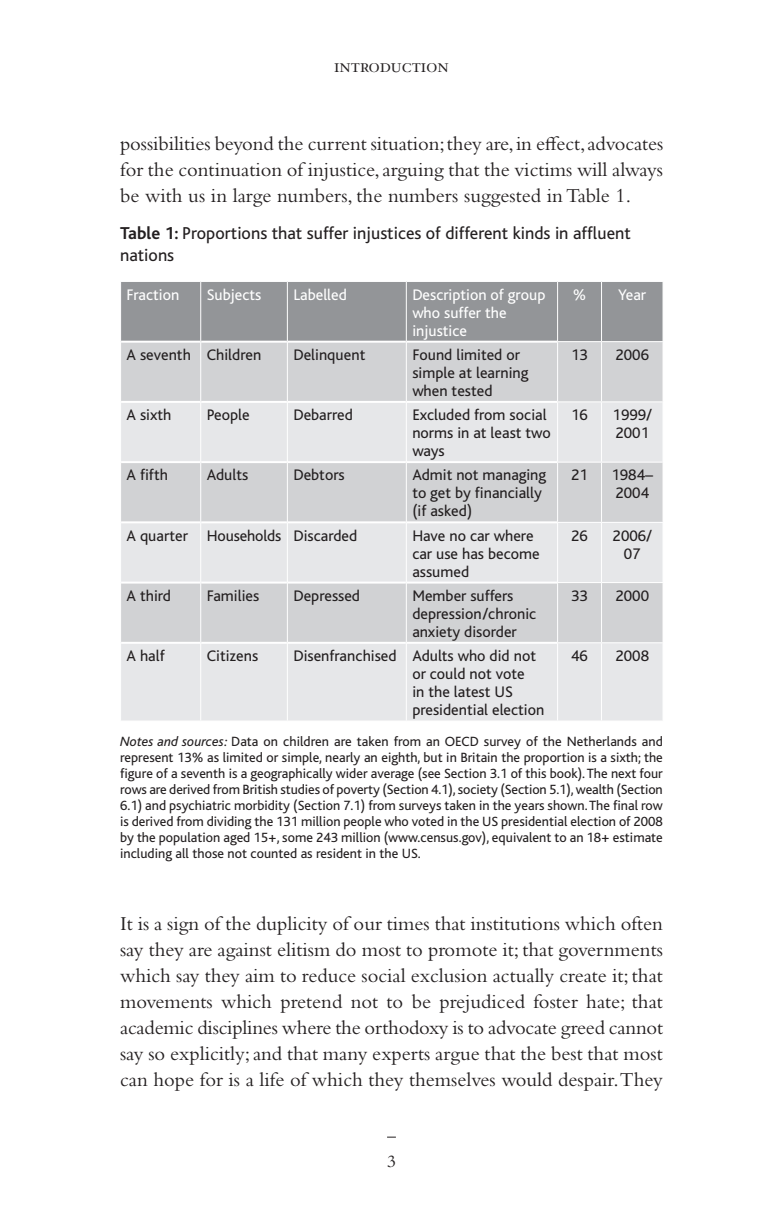
<style>
.page{position:relative;width:783px;height:1225px;background:#fff}
.page>*{position:absolute;margin:0;border:0;box-sizing:border-box;transform-origin:0 0}
.B1-_Body_text-1st_pa{font:20.6px/26px "Bembo Std";color:#231f20;text-align:justify}
.B2-_Body_text{font:20.6px/26px "Bembo Std";color:#231f20;text-align:justify}
.R1_-_Run_head-Book_C{font:20px "Bembo Std";color:#231f20}
.T1-Table_heading{font:18px/22px "Bliss";color:#231f20}
.t1{font:18px "Bembo Std";color:#231f20}
.T2-Table_style{font:16px/18px "Bliss";color:#231f20}
.T2-Table_style-2{font:16px/18px "Bliss";color:#fff}
.T3-Table_style_notes{font:14px/16px "Bliss";color:#231f20;text-align:justify}
.s1{font-weight:700}
.s2{font-style:italic}
</style>
<div class="page">
<div style="left:121px;top:282px;width:541px;height:59px;background:#939598"></div>
<div style="left:121px;top:342px;width:541px;height:59px;background:#d1d2d4"></div>
<svg style="left:121px;top:402px;width:541px;height:318px;background:#dedfe1"></svg>
<hr style="left:121px;top:341px;width:79px;height:2px;background:#fff">
<hr style="left:201px;top:341px;width:86px;height:2px;background:#fff">
<hr style="left:288px;top:341px;width:118px;height:2px;background:#fff">
<hr style="left:406px;top:341px;width:151px;height:2px;background:#fff">
<hr style="left:121px;top:401px;width:79px;height:2px;background:#fff">
<hr style="left:201px;top:401px;width:86px;height:2px;background:#fff">
<hr style="left:288px;top:401px;width:118px;height:2px;background:#fff">
<hr style="left:406px;top:401px;width:151px;height:2px;background:#fff">
<hr style="left:121px;top:461px;width:79px;height:2px;background:#fff">
<hr style="left:201px;top:461px;width:86px;height:2px;background:#fff">
<hr style="left:288px;top:461px;width:118px;height:2px;background:#fff">
<hr style="left:406px;top:461px;width:151px;height:2px;background:#fff">
<hr style="left:121px;top:521px;width:79px;height:2px;background:#fff">
<hr style="left:201px;top:521px;width:86px;height:2px;background:#fff">
<hr style="left:288px;top:521px;width:118px;height:2px;background:#fff">
<hr style="left:406px;top:521px;width:151px;height:2px;background:#fff">
<hr style="left:121px;top:581px;width:79px;height:2px;background:#fff">
<hr style="left:201px;top:581px;width:86px;height:2px;background:#fff">
<hr style="left:288px;top:581px;width:118px;height:2px;background:#fff">
<hr style="left:406px;top:581px;width:151px;height:2px;background:#fff">
<hr style="left:121px;top:642px;width:79px;height:2px;background:#fff">
<hr style="left:201px;top:642px;width:86px;height:2px;background:#fff">
<hr style="left:288px;top:642px;width:118px;height:2px;background:#fff">
<hr style="left:406px;top:642px;width:151px;height:2px;background:#fff">
<hr style="left:200px;top:282px;width:1px;height:60px;background:#fff">
<hr style="left:287px;top:282px;width:1px;height:60px;background:#fff">
<hr style="left:406px;top:282px;width:1px;height:60px;background:#fff">
<hr style="left:200px;top:342px;width:1px;height:60px;background:#fff">
<hr style="left:287px;top:342px;width:1px;height:60px;background:#fff">
<hr style="left:406px;top:342px;width:1px;height:60px;background:#fff">
<hr style="left:200px;top:402px;width:1px;height:60px;background:#fff">
<hr style="left:287px;top:402px;width:1px;height:60px;background:#fff">
<hr style="left:406px;top:402px;width:1px;height:60px;background:#fff">
<hr style="left:200px;top:462px;width:1px;height:60px;background:#fff">
<hr style="left:287px;top:462px;width:1px;height:60px;background:#fff">
<hr style="left:406px;top:462px;width:1px;height:60px;background:#fff">
<hr style="left:200px;top:522px;width:1px;height:60px;background:#fff">
<hr style="left:287px;top:522px;width:1px;height:60px;background:#fff">
<hr style="left:406px;top:522px;width:1px;height:60px;background:#fff">
<hr style="left:200px;top:582px;width:1px;height:61px;background:#fff">
<hr style="left:287px;top:582px;width:1px;height:61px;background:#fff">
<hr style="left:406px;top:582px;width:1px;height:61px;background:#fff">
<hr style="left:200px;top:643px;width:1px;height:77px;background:#fff">
<hr style="left:287px;top:643px;width:1px;height:77px;background:#fff">
<hr style="left:406px;top:643px;width:1px;height:77px;background:#fff">
<hr style="left:557px;top:282px;width:1px;height:59px;background:#fff">
<hr style="left:601px;top:282px;width:1px;height:59px;background:#fff">
<hr style="left:557px;top:342px;width:1px;height:59px;background:#fff">
<hr style="left:601px;top:342px;width:1px;height:59px;background:#fff">
<hr style="left:557px;top:402px;width:1px;height:59px;background:#fff">
<hr style="left:601px;top:402px;width:1px;height:59px;background:#fff">
<hr style="left:557px;top:461px;width:44px;height:1px;background:#fff">
<hr style="left:557px;top:462px;width:1px;height:60px;background:#fff">
<hr style="left:601px;top:461px;width:62px;height:1px;background:#fff">
<hr style="left:601px;top:462px;width:1px;height:60px;background:#fff">
<hr style="left:557px;top:522px;width:44px;height:1px;background:#fff">
<hr style="left:557px;top:523px;width:1px;height:59px;background:#fff">
<hr style="left:601px;top:522px;width:62px;height:1px;background:#fff">
<hr style="left:601px;top:523px;width:1px;height:59px;background:#fff">
<hr style="left:557px;top:582px;width:44px;height:1px;background:#fff">
<hr style="left:557px;top:583px;width:1px;height:59px;background:#fff">
<hr style="left:601px;top:582px;width:62px;height:1px;background:#fff">
<hr style="left:601px;top:583px;width:1px;height:59px;background:#fff">
<hr style="left:557px;top:642px;width:44px;height:1px;background:#fff">
<hr style="left:557px;top:643px;width:1px;height:77px;background:#fff">
<hr style="left:601px;top:642px;width:62px;height:1px;background:#fff">
<hr style="left:601px;top:643px;width:1px;height:77px;background:#fff">
<p class="R1_-_Run_head-Book_C" style="left:334px;top:54px;width:116px">introduction</p>
<p class="B2-_Body_text" style="left:120px;top:130px;width:544px">possibilities beyond the current situation; they are, in effect, advocates for the continuation of injustice, arguing that the victims will always be with us in large numbers, the numbers suggested in Table 1.</p>
<p class="T1-Table_heading" style="left:120px;top:222px;width:512px"><span class="s1">Table 1:</span> Proportions that suffer injustices of different kinds in affluent nations</p>
<p class="T2-Table_style-2" style="left:126px;top:286px;width:54px">Fraction</p>
<p class="T2-Table_style-2" style="left:207px;top:286px;width:56px">Subjects</p>
<p class="T2-Table_style-2" style="left:293px;top:286px;width:55px">Labelled</p>
<p class="T2-Table_style-2" style="left:412px;top:286px;width:134px">Description of group who suffer the injustice</p>
<p class="T2-Table_style-2" style="left:572px;top:286px;width:15px">%</p>
<p class="T2-Table_style-2" style="left:618px;top:286px;width:29px">Year</p>
<p class="T2-Table_style" style="left:126px;top:346px;width:66px">A seventh</p>
<p class="T2-Table_style" style="left:207px;top:346px;width:56px">Children</p>
<p class="T2-Table_style" style="left:293px;top:346px;width:73px">Delinquent</p>
<p class="T2-Table_style" style="left:412px;top:346px;width:118px">Found limited or simple at learning when tested</p>
<p class="T2-Table_style" style="left:571px;top:346px;width:18px">13</p>
<p class="T2-Table_style" style="left:615px;top:346px;width:35px">2006</p>
<p class="T2-Table_style" style="left:126px;top:406px;width:46px">A sixth</p>
<p class="T2-Table_style" style="left:207px;top:406px;width:44px">People</p>
<p class="T2-Table_style" style="left:293px;top:406px;width:61px">Debarred</p>
<p class="T2-Table_style" style="left:412px;top:406px;width:140px">Excluded from social norms in at least two ways</p>
<p class="T2-Table_style" style="left:571px;top:406px;width:18px">16</p>
<p class="T2-Table_style" style="left:612px;top:406px;width:41px">1999/<br>2001</p>
<p class="T2-Table_style" style="left:126px;top:466px;width:43px">A fifth</p>
<p class="T2-Table_style" style="left:207px;top:466px;width:43px">Adults</p>
<p class="T2-Table_style" style="left:293px;top:466px;width:53px">Debtors</p>
<p class="T2-Table_style" style="left:412px;top:466px;width:135px">Admit not managing to get by financially (if asked)</p>
<p class="T2-Table_style" style="left:571px;top:466px;width:18px">21</p>
<p class="T2-Table_style" style="left:611px;top:466px;width:43px">1984–<br>2004</p>
<p class="T2-Table_style" style="left:126px;top:527px;width:63px">A quarter</p>
<p class="T2-Table_style" style="left:207px;top:527px;width:76px">Households</p>
<p class="T2-Table_style" style="left:293px;top:527px;width:65px">Discarded</p>
<p class="T2-Table_style" style="left:412px;top:527px;width:129px">Have no car where car use has become assumed</p>
<p class="T2-Table_style" style="left:571px;top:527px;width:18px">26</p>
<p class="T2-Table_style" style="left:612px;top:527px;width:41px;text-align:center">2006/<br>07</p>
<p class="T2-Table_style" style="left:126px;top:587px;width:46px">A third</p>
<p class="T2-Table_style" style="left:207px;top:587px;width:54px">Families</p>
<p class="T2-Table_style" style="left:293px;top:587px;width:68px">Depressed</p>
<p class="T2-Table_style" style="left:412px;top:587px;width:125px">Member suffers depression/chronic anxiety disorder</p>
<p class="T2-Table_style" style="left:571px;top:587px;width:18px">33</p>
<p class="T2-Table_style" style="left:615px;top:587px;width:35px">2000</p>
<p class="T2-Table_style" style="left:126px;top:647px;width:40px">A half</p>
<p class="T2-Table_style" style="left:207px;top:647px;width:53px">Citizens</p>
<p class="T2-Table_style" style="left:293px;top:647px;width:105px">Disenfranchised</p>
<p class="T2-Table_style" style="left:412px;top:647px;width:134px">Adults who did not or could not vote<br>in the latest US presidential election</p>
<p class="T2-Table_style" style="left:571px;top:647px;width:18px">46</p>
<p class="T2-Table_style" style="left:615px;top:647px;width:35px">2008</p>
<p class="T3-Table_style_notes" style="left:120px;top:733px;width:544px"><span class="s2">Notes and sources:</span> Data on children are taken from an OECD survey of the Netherlands and represent 13% as limited or simple, nearly an eighth, but in Britain the proportion is a sixth; the figure of a seventh is a geographically wider average (see Section 3.1 of this book). The next four rows are derived from British studies of poverty (Section 4.1), society (Section 5.1), wealth (Section 6.1) and psychiatric morbidity (Section 7.1) from surveys taken in the years shown. The final row is derived from dividing the 131 million people who voted in the US presidential election of 2008 by the population aged 15+, some 243 million (www.census.gov), equivalent to an 18+ estimate including all those not counted as resident in the US.</p>
<p class="B1-_Body_text-1st_pa" style="left:120px;top:910px;width:544px">It is a sign of the duplicity of our times that institutions which often say they are against elitism do most to promote it; that governments which say they aim to reduce social exclusion actually create it; that movements which pretend not to be prejudiced foster hate; that academic disciplines where the orthodoxy is to advocate greed cannot say so explicitly; and that many experts argue that the best that most can hope for is a life of which they themselves would despair.They</p>
<p class="t1" style="left:387px;top:1150px;width:10px">3</p>
</div>
